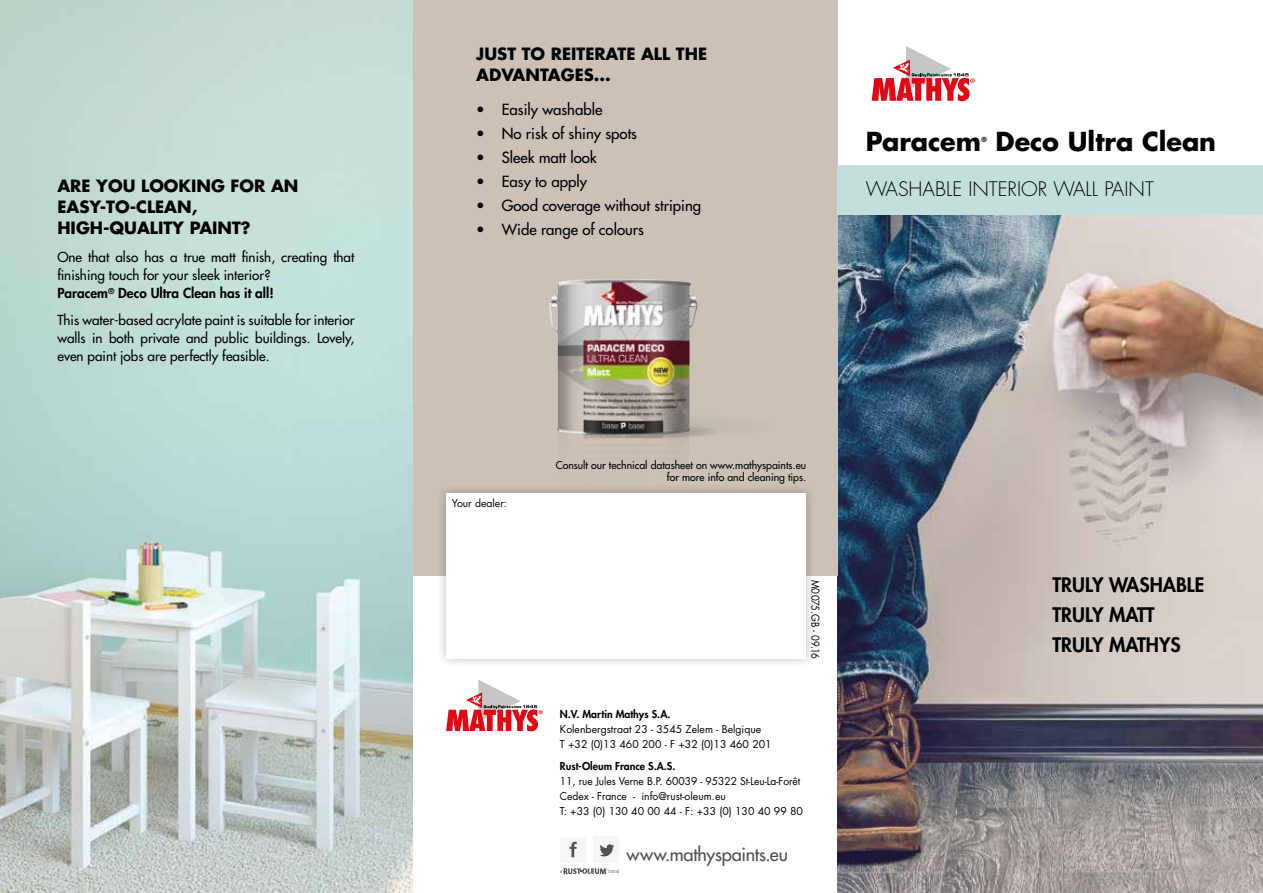
<style>
.page{position:relative;width:1263px;height:893px;background:#fff}
.page>*{position:absolute;margin:0;border:0;box-sizing:border-box;transform-origin:0 0}
.t1{font:700 25.5px "Futura Std";letter-spacing:-.005em;color:#000}
.t2{font:800 19.5px/30px "Futura Std";color:#000}
.t3{font:300 19.5px "Futura Std";color:#000}
.t4{font:500 18.15px "Futura Std";letter-spacing:-.01em;color:#535152}
.t5{font:700 16.5px/21px "Futura Std";color:#000}
.t6{font:500 15px "Futura Std";color:#000}
.t7{font:500 13.5px/18px "Futura Std";color:#000}
.t8{font:10.5px/15px "Futura Std";color:#000}
.t9{font:500 10.5px/12.6px "Futura Std";color:#000;text-align:right}
.t10{font:800 10.5px "Futura Std";color:#000}
.t11{font:10.5px "Futura Std";color:#000;scale:.9 1}
.t12{font:700 6.75px "Futura Std";color:#000}
.s1{font-weight:800}
</style>
<div class="page">
<img style="left:838px;top:214px;width:425px;height:679px">
<div style="left:412px;top:0;width:426px;height:575px;background:#cbc1b7"></div>
<img style="left:0;top:0;width:412px;height:893px">
<svg style="left:872px;top:46px;width:103px;height:55px"></svg>
<div style="left:436px;top:483px;width:380px;height:185px;background:#000;opacity:.25"></div>
<div style="left:446px;top:493px;width:360px;height:166px;background:#fff"></div>
<svg style="left:446px;top:679px;width:97px;height:52px"></svg>
<div style="left:560px;top:837px;width:26px;height:26px;background:#f6f6f6"></div>
<svg style="left:569px;top:842px;width:8px;height:15px"></svg>
<div style="left:593px;top:837px;width:26px;height:26px;background:#f6f6f6"></div>
<svg style="left:599px;top:844px;width:15px;height:12px"></svg>
<svg style="left:560px;top:868px;width:59px;height:6px"></svg>
<div style="left:561px;top:414px;width:220px;height:25px;background:#c7bdb3;border-radius:50%"></div>
<div style="left:566px;top:424px;width:154px;height:15px;background:#bab1a7;border-radius:50%"></div>
<img style="left:557px;top:435px;width:133px;height:58px">
<img style="left:549px;top:279px;width:148px;height:156px">
<div style="left:838px;top:165px;width:425px;height:49px;background:#c2dfdb"></div>
<p class="t5" style="left:57px;top:175px;width:243px">ARE YOU LOOKING FOR AN<br>EASY-TO-CLEAN,<br>HIGH-QUALITY PAINT?</p>
<p class="t7" style="left:57px;top:248px;width:298px">One that also has a true matt finish, creating that finishing touch for your sleek interior?<br><span class="s1">Paracem</span><sup>®</sup> <span class="s1">Deco Ultra Clean has it all!</span></p>
<p class="t7" style="left:57px;top:311px;width:298px;text-align:justify">This water-based acrylate paint is suitable for interior walls in both private and public buildings. Lovely, even paint jobs are perfectly feasible.</p>
<p class="t5" style="left:476px;top:43px;width:232px">JUST TO REITERATE ALL THE<br>ADVANTAGES...</p>
<p class="t6" style="left:476px;top:100px;width:128px">• Easily washable</p>
<p class="t6" style="left:476px;top:124px;width:162px">• No risk of shiny spots</p>
<p class="t6" style="left:476px;top:148px;width:122px">• Sleek matt look</p>
<p class="t6" style="left:476px;top:172px;width:112px">• Easy to apply</p>
<p class="t6" style="left:476px;top:196px;width:226px">• Good coverage without striping</p>
<p class="t6" style="left:476px;top:220px;width:169px">• Wide range of colours</p>
<h1 class="t1" style="left:866px;top:124px;width:117px">Paracem</h1>
<p class="t12" style="left:981px;top:135px;width:7px">®</p>
<h1 class="t1" style="left:996px;top:124px;width:222px">Deco Ultra Clean</h1>
<h2 class="t3" style="left:866px;top:177px;width:289px">WASHABLE INTERIOR WALL PAINT</h2>
<p class="t8" style="left:452px;top:495px;width:57px">Your dealer:</p>
<p class="t9" style="left:556px;top:459px;width:252px">Consult our technical datasheet on www.mathyspaints.eu for more info and cleaning tips.</p>
<p class="t11" style="left:822px;top:580px;width:89px;rotate:90deg">M0075.GB - 09.16</p>
<p class="t10" style="left:560px;top:707px;width:112px">N.V. Martin Mathys S.A.</p>
<p class="t8" style="left:560px;top:721px;width:213px">Kolenbergstraat 23 - 3545 Zelem - Belgique<br>T +32 (0)13 460 200 - F +32 (0)13 460 201</p>
<p class="t10" style="left:560px;top:760px;width:117px">Rust-Oleum France S.A.S.</p>
<p class="t8" style="left:560px;top:774px;width:245px">11, rue Jules Verne B.P. 60039 - 95322 St-Leu-La-Forêt<br>Cedex - France - info@rust-oleum.eu<br>T: +33 (0) 130 40 00 44 - F: +33 (0) 130 40 99 80</p>
<h3 class="t4" style="left:626px;top:843px;width:163px">www.mathyspaints.eu</h3>
<h2 class="t2" style="left:1052px;top:570px;width:153px">TRULY WASHABLE<br>TRULY MATT<br>TRULY MATHYS</h2>
</div>
